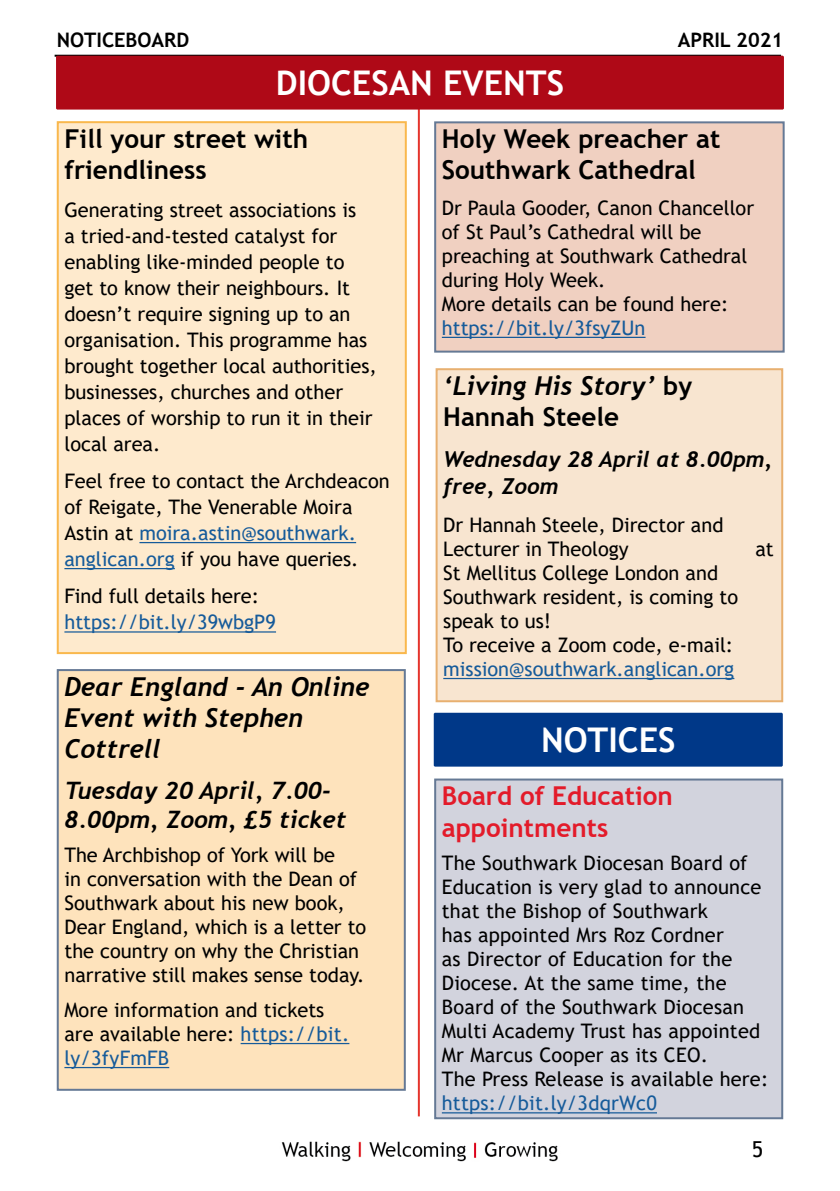
<style>
.page{position:relative;width:840px;height:1191px;background:#fff}
.page>*{position:absolute;margin:0;border:0;box-sizing:border-box;transform-origin:0 0}
.t1{font:700 34px "Trebuchet MS";color:#fff}
.t2{font:700 26px/31.2px "Trebuchet MS";color:#000}
.t3{font:italic 700 26px/31.2px "Trebuchet";color:#000}
.t4{font:700 26px/31.2px "Trebuchet MS";color:#e31b2a}
.t5{font:italic 700 24px/28.8px "Trebuchet";color:#000}
.t6{font:italic 700 22px/26.4px "Trebuchet";color:#000}
.t7{font:22px "Trebuchet MS";color:#000}
.t8{font:20px/24px "Trebuchet MS";color:#000}
.t9{font:20px "Trebuchet MS";color:#165b9a}
.t10{font:700 20px "Trebuchet MS";color:#000}
.s1{color:#165b9a}
.s2{font-family:"Trebuchet MS";font-style:normal}
</style>
<div class="page">
<hr style="left:55px;top:55px;width:725px;height:2px;background:#000">
<hr style="left:417px;top:72px;width:2px;height:1044px;background:#e5352c">
<img style="left:281px;top:1141px;width:277px;height:21px">
<div style="left:57px;top:57px;width:725px;height:52px;background:#af0917"></div>
<div style="left:56px;top:56px;width:727px;height:54px;border:2px solid #af0917"></div>
<div style="left:58px;top:122px;width:347px;height:531px;background:#feeacd"></div>
<hr style="left:139px;top:542px;width:217px;height:1px;background:#165b9a">
<hr style="left:64px;top:568px;width:111px;height:1px;background:#165b9a">
<hr style="left:64px;top:631px;width:212px;height:1px;background:#165b9a">
<div style="left:57px;top:121px;width:349px;height:533px;border:2px solid #f9b84d"></div>
<div style="left:436px;top:369px;width:345px;height:332px;background:#f8e5d0"></div>
<hr style="left:443px;top:678px;width:291px;height:1px;background:#165b9a">
<div style="left:435px;top:368px;width:347px;height:334px;border:2px solid #e8b070"></div>
<div style="left:435px;top:122px;width:348px;height:229px;background:#f0d0c1"></div>
<hr style="left:441px;top:337px;width:204px;height:1px;background:#165b9a">
<div style="left:434px;top:121px;width:350px;height:231px;border:2px solid #657995"></div>
<div style="left:58px;top:670px;width:346px;height:419px;background:#fee3bc"></div>
<hr style="left:240px;top:1043px;width:109px;height:1px;background:#165b9a">
<hr style="left:64px;top:1067px;width:105px;height:1px;background:#165b9a">
<div style="left:57px;top:669px;width:348px;height:421px;border:2px solid #657995"></div>
<div style="left:435px;top:779px;width:346px;height:339px;background:#d2d3dd"></div>
<hr style="left:441px;top:1112px;width:215px;height:1px;background:#165b9a">
<div style="left:434px;top:778px;width:348px;height:341px;border:2px solid #657995"></div>
<div style="left:434px;top:713px;width:347px;height:52px;background:#003888"></div>
<div style="left:433px;top:712px;width:349px;height:54px;border:2px solid #003888"></div>
<p class="t10" style="left:57px;top:27px;width:134px">NOTICEBOARD</p>
<p class="t10" style="left:677px;top:27px;width:107px">APRIL 2021</p>
<h1 class="t1" style="left:276px;top:62px;width:289px">DIOCESAN EVENTS</h1>
<h2 class="t2" style="left:64px;top:123px;width:245px">Fill your street with friendliness</h2>
<p class="t8" style="left:64px;top:196px;width:314px;line-height:26px">Generating street associations is<br>a tried-and-tested catalyst for enabling like-minded people to get to know their neighbours. It doesn’t require signing up to an organisation. This programme has brought together local authorities, businesses, churches and other places of worship to run it in their local area.</p>
<p class="t8" style="left:64px;top:468px;width:326px;line-height:26px">Feel free to contact the Archdeacon of Reigate, The Venerable Moira Astin at <span class="s1">moira.astin@southwark. anglican.org</span> if you have queries.</p>
<p class="t8" style="left:64px;top:584px;width:196px">Find full details here:</p>
<p class="t9" style="left:64px;top:609px;width:213px">https://bit.ly/39wbgP9</p>
<h2 class="t2" style="left:441px;top:123px;width:280px">Holy Week preacher at<br>Southwark Cathedral</h2>
<p class="t8" style="left:441px;top:195px;width:313px">Dr Paula Gooder, Canon Chancellor of St Paul’s Cathedral will be preaching at Southwark Cathedral during Holy Week.<br>More details can be found here:</p>
<p class="t9" style="left:441px;top:315px;width:205px">https://bit.ly/3fsyZUn</p>
<h2 class="t3" style="left:443px;top:370px;width:250px">‘Living His Story’ <span class="s2">by</span></h2>
<h2 class="t2" style="left:443px;top:401px;width:177px">Hannah Steele</h2>
<p class="t6" style="left:443px;top:446px;width:330px">Wednesday 28 April at 8.00pm, free, Zoom</p>
<p class="t8" style="left:443px;top:512px;width:281px">Dr Hannah Steele, Director and<br>Lecturer in Theology</p>
<p class="t8" style="left:754px;top:536px;width:20px">at</p>
<p class="t8" style="left:443px;top:560px;width:296px">St Mellitus College London and<br>Southwark resident, is coming to speak to us!<br>To receive a Zoom code, e-mail:</p>
<p class="t9" style="left:443px;top:656px;width:292px">mission@southwark.anglican.org</p>
<h2 class="t3" style="left:64px;top:671px;width:306px">Dear England - An Online<br>Event with Stephen<br>Cottrell</h2>
<p class="t5" style="left:64px;top:776px;width:283px">Tuesday 20 April, 7.00-<br>8.00pm, Zoom, £5 ticket</p>
<p class="t8" style="left:64px;top:842px;width:303px">The Archbishop of York will be<br>in conversation with the Dean of<br>Southwark about his new book,<br>Dear England, which is a letter to the country on why the Christian narrative still makes sense today.</p>
<p class="t8" style="left:64px;top:997px;width:286px">More information and tickets are available here: <span class="s1">https://bit. ly/3fyFmFB</span></p>
<h1 class="t1" style="left:540px;top:719px;width:136px">NOTICES</h1>
<h2 class="t4" style="left:441px;top:780px;width:232px">Board of Education appointments</h2>
<p class="t8" style="left:441px;top:851px;width:328px">The Southwark Diocesan Board of<br>Education is very glad to announce that the Bishop of Southwark<br>has appointed Mrs Roz Cordner<br>as Director of Education for the<br>Diocese. At the same time, the<br>Board of the Southwark Diocesan<br>Multi Academy Trust has appointed<br>Mr Marcus Cooper as its CEO.<br>The Press Release is available here:</p>
<p class="t9" style="left:441px;top:1090px;width:216px">https://bit.ly/3dqrWc0</p>
<p class="t7" style="left:751px;top:1135px;width:13px">5</p>
</div>
